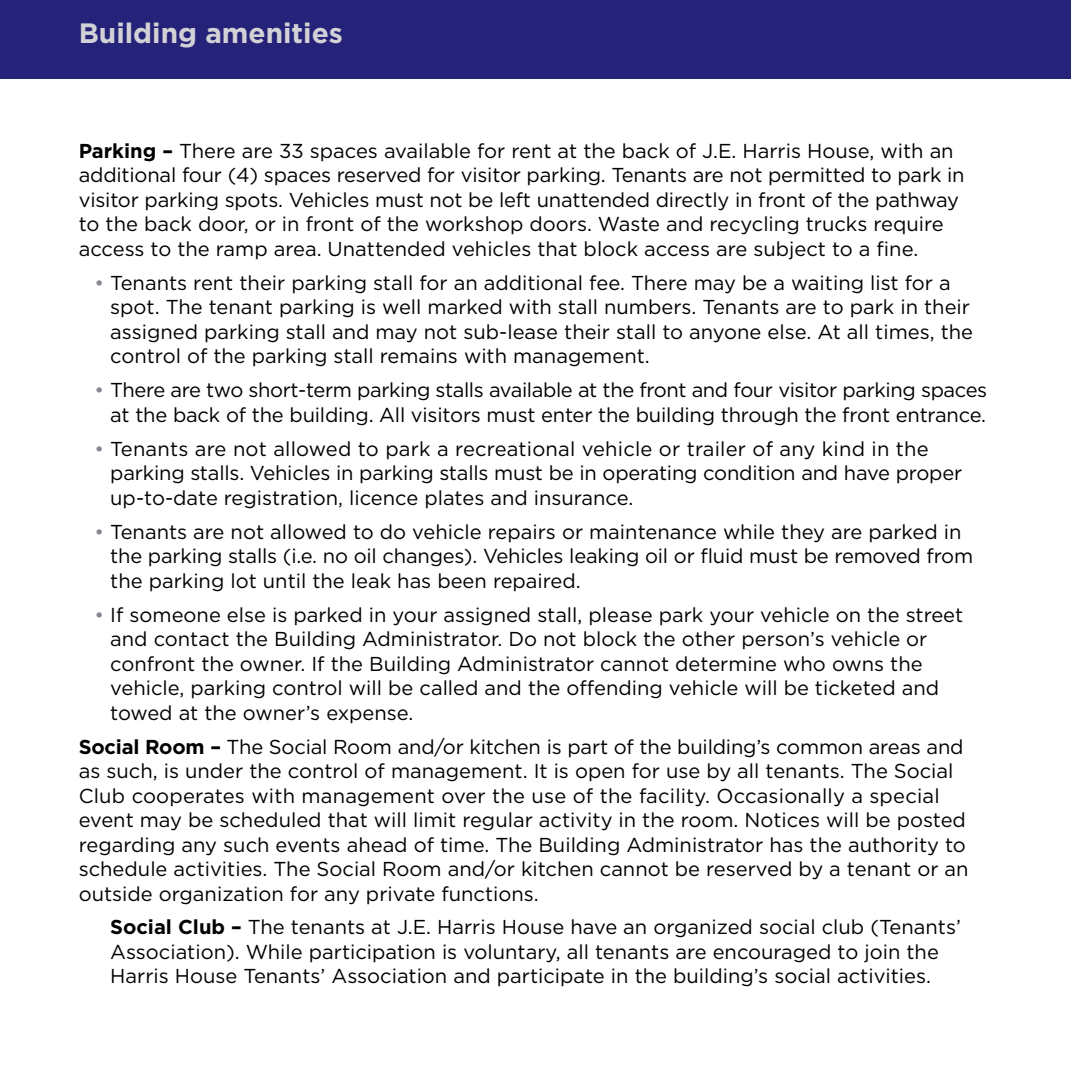
<style>
.page{position:relative;width:1071px;height:1071px;background:#fff}
.page>*{position:absolute;margin:0;border:0;box-sizing:border-box;transform-origin:0 0}
.body{font:700 28px "Gotham";color:#d2d2d6}
.bullets{font:20.12px/24.5px "Gotham";color:#000}
.body-2{font:20.12px/24.5px "Gotham";color:#000}
.body_indented{font:20.12px/24.5px "Gotham";color:#000}
.bullets-2{font:20.12px/24.5px "Gotham";letter-spacing:-.02em;color:#000;text-align:right}
.s1{font-weight:700}
.s2{color:#868891}
</style>
<div class="page">
<div style="left:0;top:0;width:1071px;height:79px;background:#252379"></div>
<p class="body" style="left:79px;top:14px;width:266px">Building amenities</p>
<p class="body-2" style="left:79px;top:138px;width:887px"><span class="s1">Parking –</span> There are 33 spaces available for rent at the back of J.E. Harris House, with an additional four (4) spaces reserved for visitor parking. Tenants are not permitted to park in visitor parking spots. Vehicles must not be left unattended directly in front of the pathway to the back door, or in front of the workshop doors. Waste and recycling trucks require access to the ramp area. Unattended vehicles that block access are subject to a fine.</p>
<p class="bullets" style="left:110px;top:270px;width:864px;text-indent:-16px"><span class="s2">•</span> Tenants rent their parking stall for an additional fee. There may be a waiting list for a spot. The tenant parking is well marked with stall numbers. Tenants are to park in their assigned parking stall and may not sub-lease their stall to anyone else. At all times, the control of the parking stall remains with management.</p>
<p class="bullets-2" style="left:94px;top:377px;width:894px"><span class="s2">•</span> There are two short-term parking stalls available at the front and four visitor parking spaces at the back of the building. All visitors must enter the building through the front entrance.</p>
<p class="bullets" style="left:110px;top:436px;width:854px;text-indent:-16px"><span class="s2">•</span> Tenants are not allowed to park a recreational vehicle or trailer of any kind in the parking stalls. Vehicles in parking stalls must be in operating condition and have proper up-to-date registration, licence plates and insurance.</p>
<p class="bullets" style="left:110px;top:519px;width:864px;text-indent:-16px"><span class="s2">•</span> Tenants are not allowed to do vehicle repairs or maintenance while they are parked in the parking stalls (i.e. no oil changes). Vehicles leaking oil or fluid must be removed from the parking lot until the leak has been repaired.</p>
<p class="bullets" style="left:110px;top:602px;width:855px;text-indent:-16px"><span class="s2">•</span> If someone else is parked in your assigned stall, please park your vehicle on the street and contact the Building Administrator. Do not block the other person’s vehicle or confront the owner. If the Building Administrator cannot determine who owns the vehicle, parking control will be called and the offending vehicle will be ticketed and towed at the owner’s expense.</p>
<p class="body-2" style="left:79px;top:734px;width:891px"><span class="s1">Social Room –</span> The Social Room and/or kitchen is part of the building’s common areas and as such, is under the control of management. It is open for use by all tenants. The Social Club cooperates with management over the use of the facility. Occasionally a special event may be scheduled that will limit regular activity in the room. Notices will be posted regarding any such events ahead of time. The Building Administrator has the authority to schedule activities. The Social Room and/or kitchen cannot be reserved by a tenant or an outside organization for any private functions.</p>
<p class="body_indented" style="left:110px;top:915px;width:852px"><span class="s1">Social Club –</span> The tenants at J.E. Harris House have an organized social club (Tenants’<br>Association). While participation is voluntary, all tenants are encouraged to join the<br>Harris House Tenants’ Association and participate in the building’s social activities.</p>
</div>
